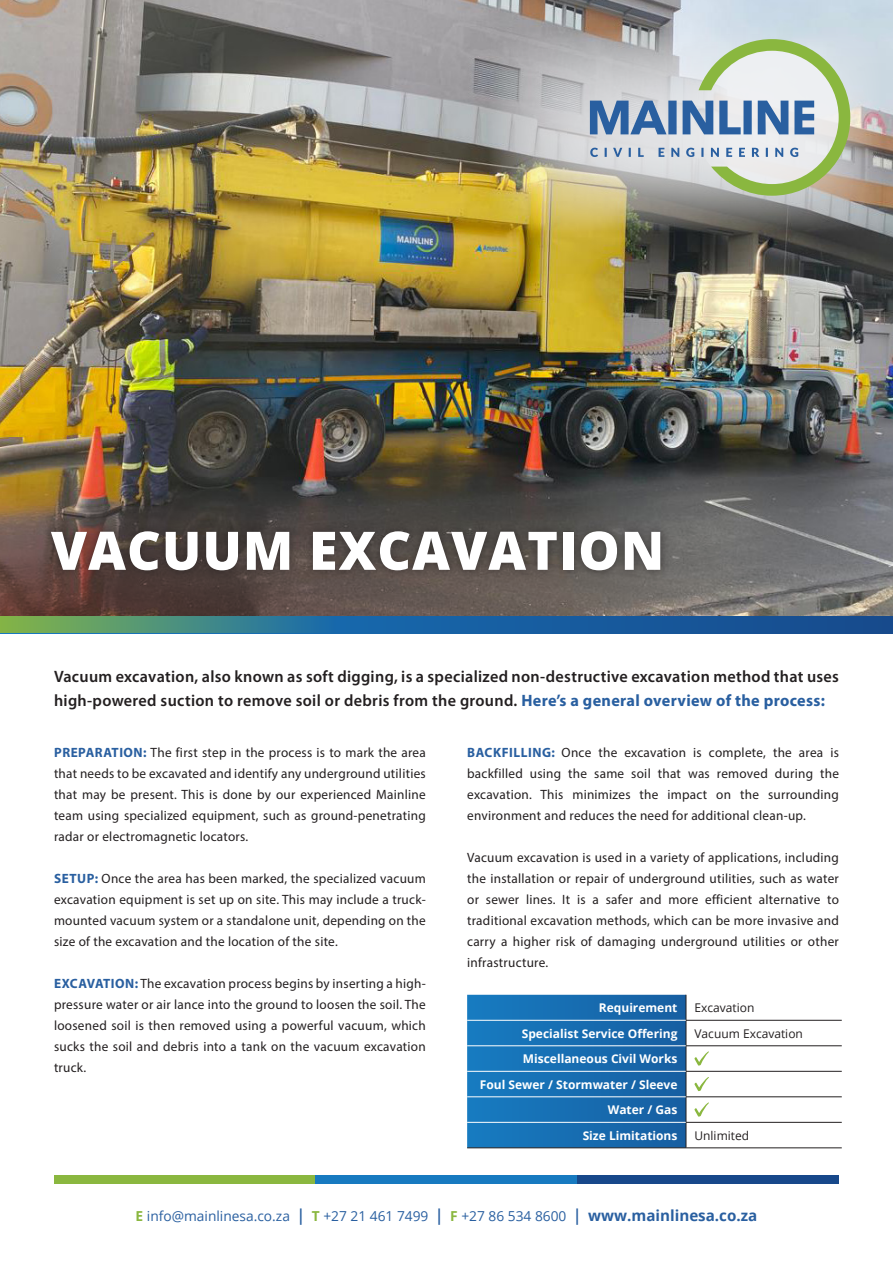
<style>
.page{position:relative;width:893px;height:1263px;background:#fff}
.page>*{position:absolute;margin:0;border:0;box-sizing:border-box;transform-origin:0 0}
.t1{font:800 53.25px "Open Sans";letter-spacing:.02em;color:#fff}
.t2{font:600 16.5px/24px "Myriad Pro";letter-spacing:.02em;color:#231f20}
.t3{font:13.8px "Open Sans";color:#295fa0}
.t4{font:13.5px/21px "Myriad Pro";letter-spacing:.02em;color:#231f20;text-align:justify}
.t5{font:700 12px "Open Sans";color:#fff}
.t6{font:12px "Open Sans";color:#231f20}
.s1{font-weight:700;color:#295fa0}
.s2{font-weight:700;color:#8ab73f}
.s3{font-weight:700;font-size:16.35px}
.s4{font-weight:700;font-size:15.15px}
</style>
<div class="page">
<img style="left:0;top:0;width:893px;height:481px">
<svg style="left:0;top:481px;width:893px;height:135px;background:#635b55"></svg>
<hr style="left:686px;top:1020px;width:156px;height:1px;background:#231f20">
<hr style="left:686px;top:1045px;width:156px;height:1px;background:#231f20">
<hr style="left:686px;top:1071px;width:156px;height:1px;background:#231f20">
<hr style="left:686px;top:1096px;width:156px;height:1px;background:#231f20">
<hr style="left:686px;top:1122px;width:156px;height:1px;background:#231f20">
<svg style="left:467px;top:995px;width:220px;height:152px;background:#196eb1"></svg>
<hr style="left:467px;top:1147px;width:219px;height:1px;background:#231f20">
<hr style="left:686px;top:1147px;width:156px;height:1px;background:#231f20">
<hr style="left:467px;top:1020px;width:219px;height:1px;background:#fff">
<hr style="left:467px;top:1045px;width:219px;height:1px;background:#fff">
<hr style="left:467px;top:1071px;width:219px;height:1px;background:#fff">
<hr style="left:467px;top:1096px;width:219px;height:1px;background:#fff">
<hr style="left:467px;top:1122px;width:219px;height:1px;background:#fff">
<svg style="left:694px;top:1051px;width:15px;height:15px"></svg>
<svg style="left:694px;top:1077px;width:15px;height:14px"></svg>
<svg style="left:694px;top:1102px;width:15px;height:15px"></svg>
<div style="left:43px;top:522px;width:626px;height:57px;background:#231f20;opacity:.6"></div>
<svg style="left:335px;top:616px;width:558px;height:17px;background:#17599b"></svg>
<div style="left:0;top:616px;width:335px;height:17px;background:linear-gradient(to right,#84b648,#186cae)"></div>
<img style="left:489px;top:30px;width:394px;height:202px">
<svg style="left:590px;top:39px;width:260px;height:157px;background:#bbc7c3"></svg>
<div style="left:54px;top:1175px;width:262px;height:9px;background:#8ab73f"></div>
<div style="left:316px;top:1175px;width:261px;height:9px;background:#177ac0"></div>
<div style="left:577px;top:1175px;width:262px;height:9px;background:#17488a"></div>
<p class="t1" style="left:51px;top:510px;width:615px">VACUUM EXCAVATION</p>
<p class="t2" style="left:54px;top:664px;width:786px">Vacuum excavation, also known as soft digging, is a specialized non-destructive excavation method that uses high-powered suction to remove soil or debris from the ground. <span class="s1">Here’s a general overview of the process:</span></p>
<p class="t4" style="left:54px;top:741px;width:373px"><span class="s1">PREPARATION:</span> The first step in the process is to mark the area that needs to be excavated and identify any underground utilities that may be present. This is done by our experienced Mainline team using specialized equipment, such as ground-penetrating radar or electromagnetic locators.</p>
<p class="t4" style="left:54px;top:867px;width:373px"><span class="s1">SETUP:</span> Once the area has been marked, the specialized vacuum excavation equipment is set up on site. This may include a truck&shy;mounted vacuum system or a standalone unit, depending on the size of the excavation and the location of the site.</p>
<p class="t4" style="left:54px;top:972px;width:373px"><span class="s1">EXCAVATION:</span> The excavation process begins by inserting a high&shy;pressure water or air lance into the ground to loosen the soil. The loosened soil is then removed using a powerful vacuum, which sucks the soil and debris into a tank on the vacuum excavation truck.</p>
<p class="t4" style="left:467px;top:741px;width:373px"><span class="s1">BACKFILLING:</span> Once the excavation is complete, the area is backfilled using the same soil that was removed during the excavation. This minimizes the impact on the surrounding environment and reduces the need for additional clean-up.</p>
<p class="t4" style="left:467px;top:846px;width:373px">Vacuum excavation is used in a variety of applications, including the installation or repair of underground utilities, such as water or sewer lines. It is a safer and more efficient alternative to traditional excavation methods, which can be more invasive and carry a higher risk of damaging underground utilities or other infrastructure.</p>
<p class="t5" style="left:599px;top:999px;width:80px">Requirement</p>
<p class="t6" style="left:694px;top:999px;width:61px">Excavation</p>
<p class="t5" style="left:522px;top:1025px;width:157px">Specialist Service Offering</p>
<p class="t6" style="left:694px;top:1025px;width:110px">Vacuum Excavation</p>
<p class="t5" style="left:523px;top:1050px;width:156px">Miscellaneous Civil Works</p>
<p class="t5" style="left:480px;top:1076px;width:199px">Foul Sewer / Stormwater / Sleeve</p>
<p class="t5" style="left:608px;top:1101px;width:71px">Water / Gas</p>
<p class="t5" style="left:583px;top:1127px;width:96px">Size Limitations</p>
<p class="t6" style="left:694px;top:1127px;width:56px">Unlimited</p>
<p class="t3" style="left:136px;top:1206px;width:623px"><span class="s2">E</span> info@mainlinesa.co.za <span class="s3">|</span> <span class="s2">T</span> +27 21 461 7499 <span class="s3">|</span> <span class="s2">F</span> +27 86 534 8600 <span class="s3">|</span> <span class="s4">www.mainlinesa.co.za</span></p>
</div>
